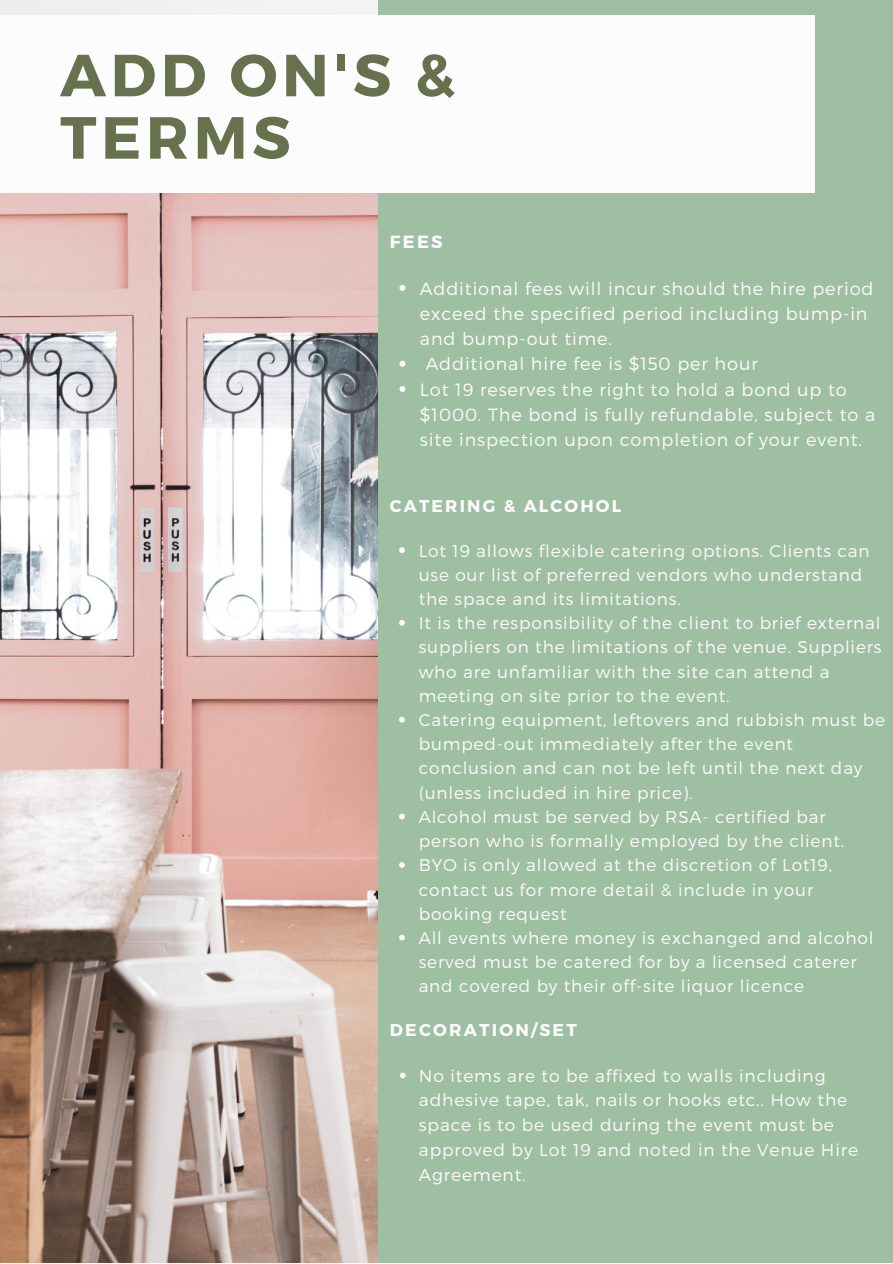
<style>
.page{position:relative;width:893px;height:1264px;background:#fff}
.page>*{position:absolute;margin:0;border:0;box-sizing:border-box;transform-origin:0 0}
.t1{font:700 59.25px/62.4px "Montserrat";letter-spacing:.08em;color:#67714d}
.t2{font:300 17.7px "Montserrat";letter-spacing:.05em;color:#fcfcfc}
.t3{font:700 17.7px "Montserrat";color:#fcfcfc}
.t4{font:300 17.1px/24.8px "Montserrat";letter-spacing:.05em;color:#fcfcfc}
.t5{font:700 17.1px "Montserrat";letter-spacing:.13em;color:#fcfcfc}
.t6{font:300 16.95px/24.2px "Montserrat";letter-spacing:.05em;color:#fcfcfc}
.t7{font:700 16.95px "Montserrat";letter-spacing:.13em;color:#fcfcfc}
</style>
<div class="page">
<div style="left:0;top:0;width:892px;height:1262px;background:#9fbfa3"></div>
<img style="left:0;top:0;width:378px;height:1262px">
<div style="left:0;top:16px;width:814px;height:176px;background:#fcfcfc"></div>
<svg style="left:399px;top:285px;width:6px;height:6px"></svg>
<svg style="left:399px;top:361px;width:6px;height:6px"></svg>
<svg style="left:399px;top:386px;width:6px;height:6px"></svg>
<svg style="left:399px;top:547px;width:6px;height:6px"></svg>
<svg style="left:399px;top:620px;width:6px;height:5px"></svg>
<svg style="left:399px;top:716px;width:6px;height:6px"></svg>
<svg style="left:399px;top:813px;width:6px;height:6px"></svg>
<svg style="left:399px;top:862px;width:6px;height:5px"></svg>
<svg style="left:399px;top:934px;width:6px;height:6px"></svg>
<svg style="left:400px;top:1072px;width:5px;height:6px"></svg>
<h1 class="t1" style="left:60px;top:41px;width:396px">ADD ON'S &amp;<br>TERMS</h1>
<p class="t3" style="left:390px;top:230px;width:54px">FEES</p>
<p class="t2" style="left:420px;top:277px;width:455px">Additional fees will incur should the hire period</p>
<p class="t2" style="left:420px;top:302px;width:449px">exceed the specified period including bump-in</p>
<p class="t2" style="left:420px;top:327px;width:193px">and bump-out time.</p>
<p class="t2" style="left:425px;top:352px;width:334px">Additional hire fee is $150 per hour</p>
<p class="t2" style="left:420px;top:378px;width:428px">Lot 19 reserves the right to hold a bond up to</p>
<p class="t2" style="left:420px;top:403px;width:457px">$1000. The bond is fully refundable, subject to a</p>
<p class="t2" style="left:420px;top:428px;width:443px">site inspection upon completion of your event.</p>
<p class="t7" style="left:390px;top:495px;width:233px">CATERING &amp; ALCOHOL</p>
<p class="t6" style="left:418px;top:537px;width:468px">Lot 19 allows flexible catering options. Clients can use our list of preferred vendors who understand the space and its limitations.<br>It is the responsibility of the client to brief external suppliers on the limitations of the venue. Suppliers who are unfamiliar with the site can attend a meeting on site prior to the event.<br>Catering equipment, leftovers and rubbish must be bumped-out immediately after the event conclusion and can not be left until the next day (unless included in hire price).<br>Alcohol must be served by RSA- certified bar person who is formally employed by the client.<br>BYO is only allowed at the discretion of Lot19, contact us for more detail &amp; include in your booking request<br>All events where money is exchanged and alcohol served must be catered for by a licensed caterer and covered by their off-site liquor licence</p>
<p class="t5" style="left:390px;top:1018px;width:188px">DECORATION/SET</p>
<p class="t4" style="left:419px;top:1062px;width:440px">No items are to be affixed to walls including adhesive tape, tak, nails or hooks etc.. How the space is to be used during the event must be approved by Lot 19 and noted in the Venue Hire Agreement.</p>
</div>
